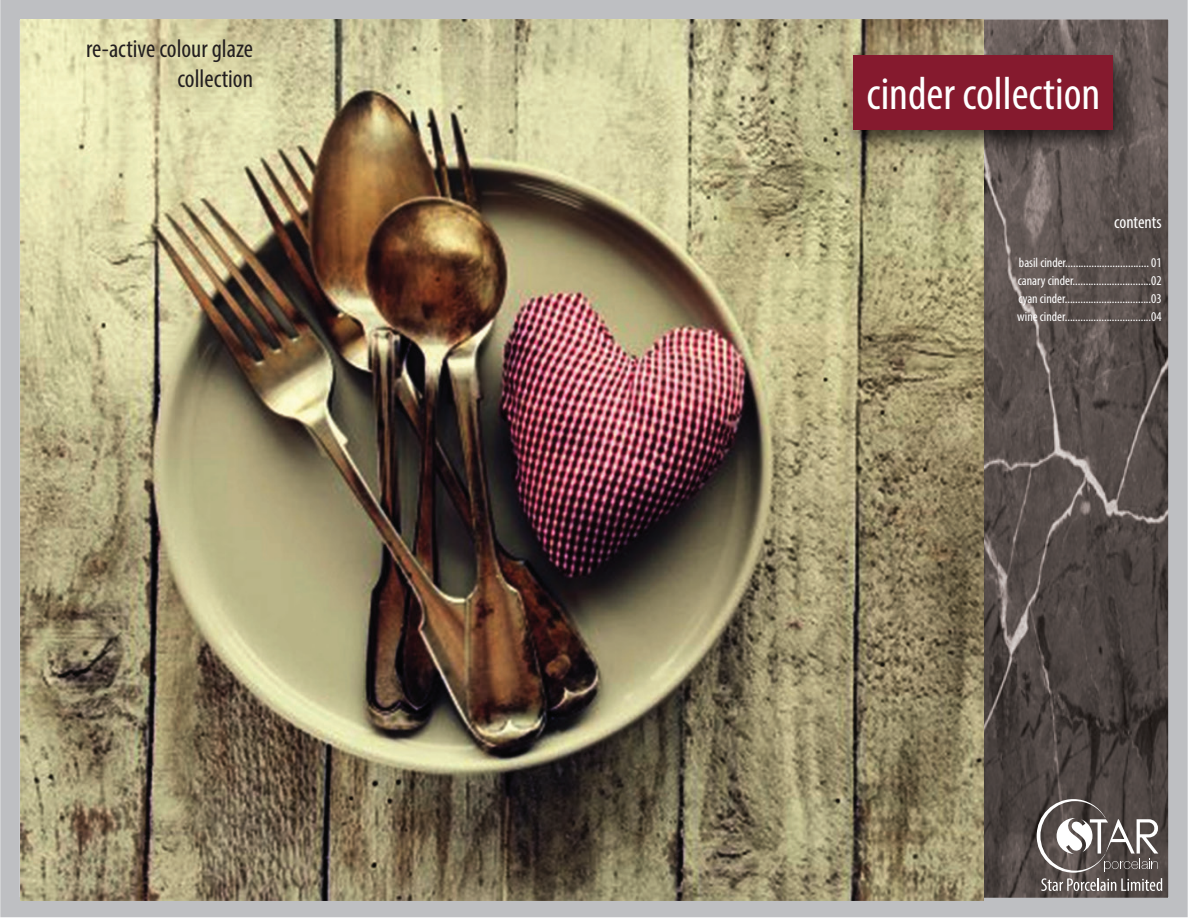
<style>
.page{position:relative;width:1188px;height:918px;background:#fff}
.page>*{position:absolute;margin:0;border:0;box-sizing:border-box;transform-origin:0 0}
.t1{font:condensed 46.5px "Myriad Pro";color:#fff}
.t2{font:condensed 25.5px/30.6px "Myriad Pro";color:#231f20;text-align:right}
.t3{font:condensed 18px "Myriad Pro";letter-spacing:-.005em;color:#fff}
.t4{font:condensed 13.5px/18px "Myriad Pro";color:#fff;text-align:justify}
</style>
<div class="page">
<img style="left:983px;top:21px;width:184px;height:875px">
<div style="left:0;top:0;width:1188px;height:917px;border:20px solid #bebfc2"></div>
<svg style="left:1037px;top:799px;width:125px;height:92px"></svg>
<img style="left:20px;top:19px;width:963px;height:881px">
<img style="left:836px;top:43px;width:304px;height:119px">
<div style="left:854px;top:55px;width:259px;height:74px;background:#851a2e"></div>
<h2 class="t2" style="left:86px;top:33px;width:168px">re-active colour glaze collection</h2>
<h1 class="t1" style="left:867px;top:65px;width:235px">cinder collection</h1>
<h3 class="t3" style="left:1114px;top:211px;width:49px">contents</h3>
<p class="t4" style="left:1017px;top:254px;width:146px">basil cinder................................ 01 canary cinder..............................02 cyan cinder.................................03 wine cinder.................................04</p>
</div>
